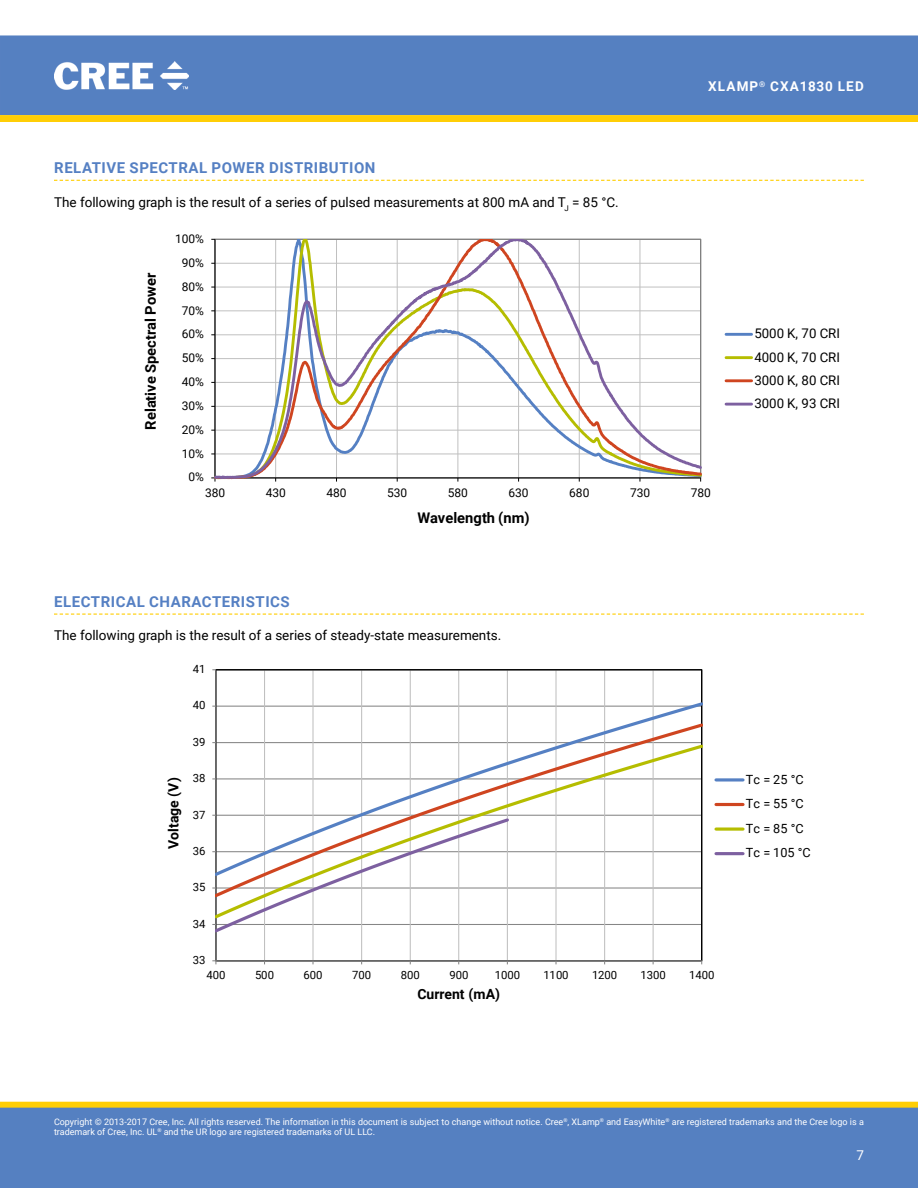
<style>
.page{position:relative;width:918px;height:1188px;background:#fff}
.page>*{position:absolute;margin:0;border:0;box-sizing:border-box;transform-origin:0 0}
.t1{font:700 15px "Roboto";letter-spacing:.035em;color:#5580c3}
.t2{font:700 14.7px "Roboto";color:#000}
.t3{font:700 13.95px "Roboto";letter-spacing:-.005em;color:#000}
.t4{font:13.5px "Roboto";color:#000}
.t5{font:700 13.5px "Roboto";letter-spacing:.085em;color:#fff}
.t6{font:13.5px "Roboto";color:#fff}
.t7{font:13.2px/23.2px "Roboto";letter-spacing:.005em;color:#000;text-align:justify}
.t8{font:12.6px/24.6px "Roboto";color:#000}
.t9{font:12px "Roboto";color:#000}
.t10{font:11.4px "Roboto";color:#000}
.t11{font:11.25px "Roboto";letter-spacing:-.01em;color:#000}
.t12{font:9px/10.8px "Roboto";color:#fff}
</style>
<div class="page">
<div style="left:0;top:35px;width:918px;height:80px;background:#5580c1"></div>
<img style="left:55px;top:62px;width:134px;height:28px">
<div style="left:1px;top:1102px;width:916px;height:6px;background:#ffce06"></div>
<div style="left:0;top:1102px;width:918px;height:6px;border:1px solid #ffce06"></div>
<div style="left:0;top:1108px;width:918px;height:80px;background:#5580c1"></div>
<svg style="left:0;top:115px;width:918px;height:7px;background:#fece08"></svg>
<svg style="left:54px;top:180px;width:810px;height:1px"></svg>
<svg style="left:54px;top:614px;width:810px;height:1px"></svg>
<hr style="left:215px;top:382px;width:486px;height:1px;background:#c0c0c0">
<hr style="left:215px;top:358px;width:486px;height:1px;background:#c0c0c0">
<hr style="left:215px;top:335px;width:486px;height:1px;background:#c0c0c0">
<hr style="left:215px;top:311px;width:486px;height:1px;background:#c0c0c0">
<hr style="left:215px;top:287px;width:486px;height:1px;background:#c0c0c0">
<hr style="left:215px;top:263px;width:486px;height:1px;background:#c0c0c0">
<hr style="left:640px;top:239px;width:1px;height:239px;background:#c0c0c0">
<svg style="left:215px;top:239px;width:400px;height:240px"></svg>
<svg style="left:607px;top:391px;width:95px;height:91px"></svg>
<hr style="left:726px;top:333px;width:26px;height:3px;background:#5580c3">
<hr style="left:726px;top:356px;width:26px;height:3px;background:#b5bd00">
<hr style="left:726px;top:379px;width:26px;height:3px;background:#cf4520">
<hr style="left:726px;top:403px;width:26px;height:3px;background:#7d60a0">
<hr style="left:216px;top:924px;width:486px;height:1px;background:#868686">
<hr style="left:264px;top:670px;width:1px;height:291px;background:#c0c0c0">
<hr style="left:312px;top:670px;width:2px;height:291px;background:#c0c0c0">
<hr style="left:361px;top:670px;width:1px;height:291px;background:#c0c0c0">
<hr style="left:410px;top:670px;width:1px;height:291px;background:#c0c0c0">
<hr style="left:458px;top:670px;width:1px;height:291px;background:#c0c0c0">
<hr style="left:507px;top:670px;width:1px;height:291px;background:#c0c0c0">
<hr style="left:555px;top:670px;width:2px;height:291px;background:#c0c0c0">
<hr style="left:604px;top:670px;width:1px;height:291px;background:#c0c0c0">
<hr style="left:653px;top:670px;width:1px;height:291px;background:#c0c0c0">
<hr style="left:215px;top:670px;width:1px;height:291px;background:#868686">
<hr style="left:216px;top:960px;width:486px;height:1px;background:#868686">
<svg style="left:216px;top:700px;width:487px;height:21px"></svg>
<svg style="left:216px;top:721px;width:487px;height:21px"></svg>
<svg style="left:216px;top:742px;width:487px;height:179px"></svg>
<svg style="left:212px;top:815px;width:299px;height:120px"></svg>
<svg style="left:716px;top:778px;width:27px;height:4px"></svg>
<hr style="left:716px;top:803px;width:27px;height:3px;background:#cf4520">
<svg style="left:716px;top:827px;width:27px;height:4px"></svg>
<hr style="left:716px;top:852px;width:27px;height:3px;background:#7d60a0">
<h1 class="t1" style="left:54px;top:157px;width:11px">RELA</h1>
<h1 class="t1" style="left:92px;top:157px;width:49px">TIVE SPEC</h1>
<h1 class="t1" style="left:169px;top:157px;width:208px">TRAL POWER DISTRIBUTION</h1>
<h3 class="t4" style="left:54px;top:192px;width:566px">The following graph is the result of a series of pulsed measurements at 800 mA and T<sub>J</sub> = 85 °C.</h3>
<h3 class="t9" style="left:175px;top:230px;width:30px">100%</h3>
<h2 class="t2" style="left:140px;top:430px;width:158px;rotate:-90deg">Relative Spectral Power</h2>
<h3 class="t9" style="left:182px;top:254px;width:24px">90%</h3>
<h3 class="t9" style="left:182px;top:278px;width:24px">80%</h3>
<h3 class="t9" style="left:182px;top:302px;width:24px">70%</h3>
<h3 class="t9" style="left:182px;top:326px;width:24px">60%</h3>
<h3 class="t9" style="left:182px;top:350px;width:24px">50%</h3>
<h3 class="t9" style="left:182px;top:373px;width:24px">40%</h3>
<h3 class="t9" style="left:182px;top:397px;width:24px">30%</h3>
<h3 class="t9" style="left:182px;top:421px;width:24px">20%</h3>
<h3 class="t9" style="left:182px;top:445px;width:24px">10%</h3>
<h3 class="t9" style="left:188px;top:469px;width:17px">0%</h3>
<h3 class="t5" style="left:708px;top:77px;width:157px">XLAMP<sup>®</sup> CXA1830 LED</h3>
<h3 class="t7" style="left:754px;top:322px;width:87px">5000 K, 70 CRI 4000 K, 70 CRI 3000 K, 80 CRI 3000 K, 93 CRI</h3>
<h3 class="t9" style="left:205px;top:484px;width:22px">380</h3>
<h3 class="t9" style="left:266px;top:484px;width:22px">430</h3>
<h3 class="t9" style="left:326px;top:484px;width:22px">480</h3>
<h3 class="t9" style="left:387px;top:484px;width:22px">530</h3>
<h3 class="t9" style="left:448px;top:484px;width:22px">580</h3>
<h3 class="t9" style="left:509px;top:484px;width:22px">630</h3>
<h3 class="t9" style="left:569px;top:484px;width:22px">680</h3>
<h3 class="t9" style="left:630px;top:484px;width:22px">730</h3>
<h3 class="t9" style="left:691px;top:484px;width:22px">780</h3>
<h2 class="t2" style="left:417px;top:508px;width:114px">Wavelength (nm)</h2>
<h1 class="t1" style="left:54px;top:591px;width:19px">ELEC</h1>
<h1 class="t1" style="left:91px;top:591px;width:36px">TRICAL</h1>
<h1 class="t1" style="left:149px;top:591px;width:142px">CHARACTERISTICS</h1>
<h3 class="t4" style="left:54px;top:626px;width:449px">The following graph is the result of a series of steady-state measurements.</h3>
<p class="t11" style="left:193px;top:661px;width:14px">41</p>
<p class="t10" style="left:193px;top:697px;width:14px">40</p>
<h3 class="t3" style="left:164px;top:849px;width:73px;rotate:-90deg">VOLTAGE (V)</h3>
<p class="t11" style="left:193px;top:734px;width:14px">39</p>
<p class="t11" style="left:193px;top:770px;width:14px">38</p>
<p class="t11" style="left:193px;top:807px;width:14px">37</p>
<p class="t11" style="left:193px;top:843px;width:14px">36</p>
<p class="t10" style="left:193px;top:879px;width:14px">35</p>
<p class="t11" style="left:193px;top:916px;width:14px">34</p>
<p class="t11" style="left:193px;top:952px;width:14px">33</p>
<p class="t11" style="left:206px;top:967px;width:21px">400</p>
<p class="t11" style="left:255px;top:967px;width:21px">500</p>
<p class="t11" style="left:304px;top:967px;width:21px">600</p>
<p class="t11" style="left:352px;top:967px;width:21px">700</p>
<p class="t11" style="left:401px;top:967px;width:21px">800</p>
<p class="t11" style="left:449px;top:967px;width:21px">900</p>
<p class="t11" style="left:495px;top:967px;width:27px">1000</p>
<p class="t11" style="left:543px;top:967px;width:27px">1100</p>
<p class="t11" style="left:592px;top:967px;width:27px">1200</p>
<p class="t11" style="left:641px;top:967px;width:27px">1300</p>
<p class="t11" style="left:689px;top:967px;width:27px">1400</p>
<h3 class="t3" style="left:418px;top:984px;width:84px">CURRENT (MA)</h3>
<h3 class="t8" style="left:746px;top:767px;width:66px">Tc = 25 °C<br>Tc = 55 °C<br>Tc = 85 °C<br>Tc = 105 °C</h3>
<p class="t12" style="left:54px;top:1116px;width:811px">Copyright © 2013-2017 Cree, Inc. All rights reserved. The information in this document is subject to change without notice. Cree<sup>®</sup>, XLamp<sup>®</sup> and EasyWhite<sup>®</sup> are registered trademarks and the Cree logo is a trademark of Cree, Inc. UL<sup>®</sup> and the UR logo are registered trademarks of UL LLC.</p>
<h3 class="t6" style="left:856px;top:1145px;width:9px">7</h3>
</div>
